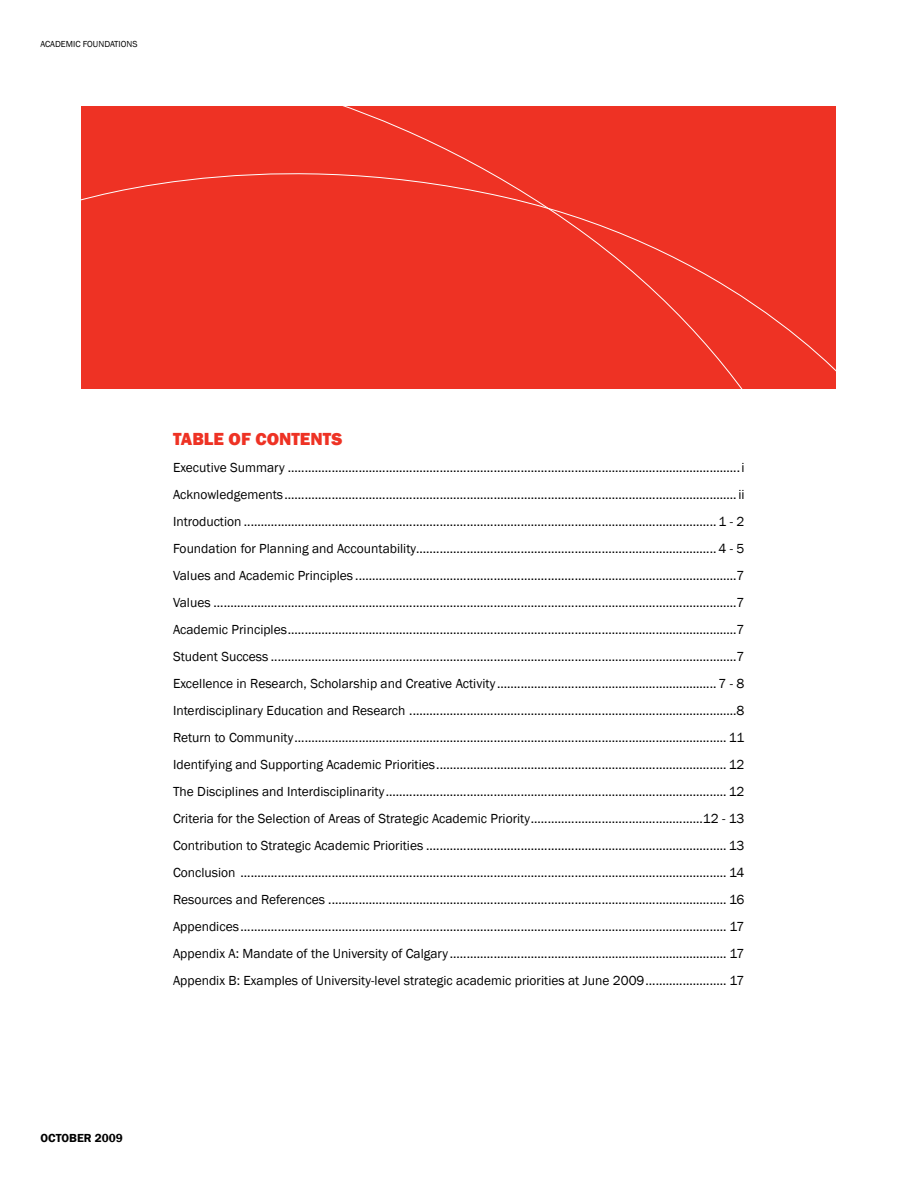
<style>
.page{position:relative;width:918px;height:1188px;background:#fff}
.page>*{position:absolute;margin:0;border:0;box-sizing:border-box;transform-origin:0 0}
.t1{font:800 18px "Franklin Gothic";color:#ee3224}
.t2{font:13.5px/27px "Franklin Gothic";color:#000;text-align:justify}
.t3{font:600 12px "Franklin Gothic";color:#000}
.t4{font:9px "Franklin Gothic";color:#000}
</style>
<div class="page">
<div style="left:81px;top:140px;width:97px;height:249px;background:#ee3224"></div>
<div style="left:178px;top:106px;width:658px;height:283px;background:#ee3224"></div>
<p class="t4" style="left:40px;top:38px;width:99px">ACADEMIC FOUNDATIONS</p>
<h1 class="t1" style="left:173px;top:427px;width:106px">TABLE OF CONTENTS</h1>
<p class="t2" style="left:173px;top:454px;width:573px">Executive Summary ......................................................................................................................................i Acknowledgements......................................................................................................................................ii Introduction ............................................................................................................................................ 1 - 2<br>Foundation for Planning and Accountability......................................................................................... 4 - 5<br>Values and Academic Principles .................................................................................................................7<br>Values ...........................................................................................................................................................7<br>Academic Principles.....................................................................................................................................7<br>Student Success ..........................................................................................................................................7<br>Excellence in Research, Scholarship and Creative Activity ................................................................. 7 - 8<br>Interdisciplinary Education and Research .................................................................................................8<br>Return to Community................................................................................................................................ 11<br>Identifying and Supporting Academic Priorities...................................................................................... 12<br>The Disciplines and Interdisciplinarity..................................................................................................... 12<br>Criteria for the Selection of Areas of Strategic Academic Priority...................................................12 - 13<br>Contribution to Strategic Academic Priorities ......................................................................................... 13<br>Conclusion ................................................................................................................................................ 14<br>Resources and References ...................................................................................................................... 16<br>Appendices................................................................................................................................................ 17<br>Appendix A: Mandate of the University of Calgary .................................................................................. 17<br>Appendix B: Examples of University-level strategic academic priorities at June 2009........................ 17</p>
<p class="t3" style="left:40px;top:1131px;width:84px">OCTOBER 2009</p>
</div>
